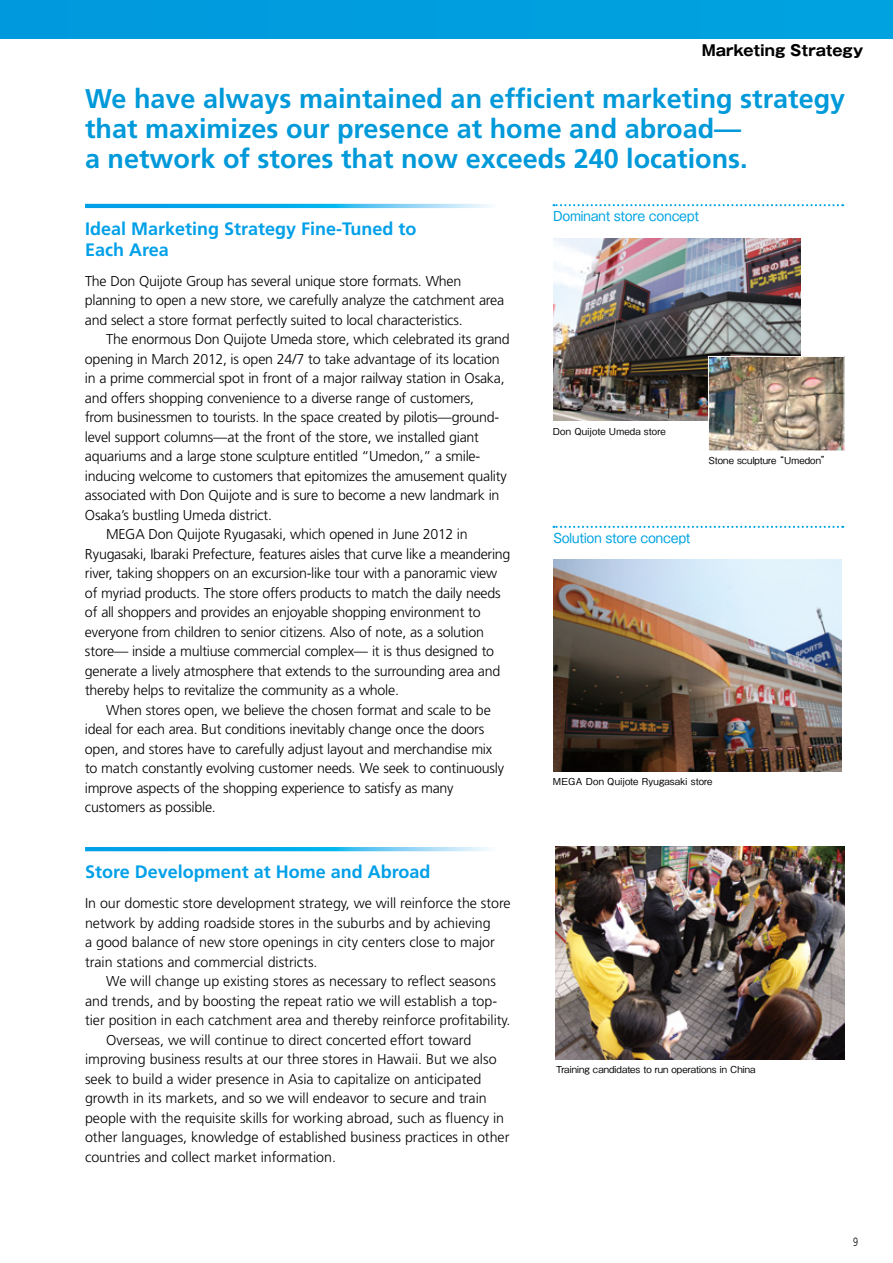
<style>
.page{position:relative;width:893px;height:1263px;background:#fff}
.page>*{position:absolute;margin:0;border:0;box-sizing:border-box;transform-origin:0 0}
.t1{font:700 27px/30px "Frutiger";color:#0099d9}
.t2{font:700 18px/21px "Frutiger";color:#00a0e8}
.t3{font:700 14.85px "Gothic MB101 Pro";color:#000}
.t4{font:300 14.25px/19.5px "Frutiger";letter-spacing:-.015em;color:#000}
.t5{font:12.75px "Gothic MB101 Pro";letter-spacing:-.035em;color:#00a4e0}
.t6{font:300 12px "Frutiger";color:#000;scale:.75 1}
.t7{font:500 9.6px "Gothic BBB Pro";letter-spacing:.005em;color:#000}
</style>
<div class="page">
<img style="left:553px;top:559px;width:289px;height:213px">
<svg style="left:553px;top:526px;width:290px;height:2px"></svg>
<img style="left:556px;top:847px;width:288px;height:212px">
<div style="left:0;top:0;width:893px;height:39px;background:#009ede"></div>
<img style="left:553px;top:238px;width:247px;height:183px">
<svg style="left:553px;top:204px;width:290px;height:2px"></svg>
<img style="left:710px;top:358px;width:133px;height:91px">
<div style="left:708px;top:356px;width:137px;height:95px;border:1px solid #fff"></div>
<svg style="left:85px;top:204px;width:405px;height:4px"></svg>
<svg style="left:85px;top:847px;width:405px;height:4px"></svg>
<p class="t3" style="left:702px;top:38px;width:163px">Marketing Strategy</p>
<h1 class="t1" style="left:85px;top:83px;width:762px">We have always maintained an efficient marketing strategy that maximizes our presence at home and abroad—<br>a network of stores that now exceeds 240 locations.</h1>
<p class="t2" style="left:85px;top:218px;width:333px">Ideal Marketing Strategy Fine-Tuned to<br>Each Area</p>
<p class="t4" style="left:85px;top:271px;width:421px">The Don Quijote Group has several unique store formats. When planning to open a new store, we carefully analyze the catchment area and select a store format perfectly suited to local characteristics.</p>
<p class="t4" style="left:106px;top:330px;width:405px">The enormous Don Quijote Umeda store, which celebrated its grand</p>
<p class="t4" style="left:85px;top:349px;width:416px">opening in March 2012, is open 24/7 to take advantage of its location</p>
<p class="t4" style="left:85px;top:369px;width:421px">in a prime commercial spot in front of a major railway station in Osaka,</p>
<p class="t4" style="left:85px;top:388px;width:391px">and offers shopping convenience to a diverse range of customers,</p>
<p class="t4" style="left:85px;top:408px;width:416px">from businessmen to tourists. In the space created by pilotis—ground-</p>
<p class="t4" style="left:85px;top:427px;width:396px">level support columns—at the front of the store, we installed giant</p>
<p class="t4" style="left:85px;top:447px;width:397px">aquariums and a large stone sculpture entitled “Umedon,” a smile-</p>
<p class="t4" style="left:85px;top:466px;width:423px">inducing welcome to customers that epitomizes the amusement quality</p>
<p class="t4" style="left:85px;top:486px;width:416px">associated with Don Quijote and is sure to become a new landmark in</p>
<p class="t4" style="left:85px;top:505px;width:189px">Osaka’s bustling Umeda district.</p>
<p class="t4" style="left:106px;top:525px;width:363px">MEGA Don Quijote Ryugasaki, which opened in June 2012 in</p>
<p class="t4" style="left:85px;top:544px;width:427px">Ryugasaki, Ibaraki Prefecture, features aisles that curve like a meandering</p>
<p class="t4" style="left:85px;top:564px;width:414px">river, taking shoppers on an excursion-like tour with a panoramic view</p>
<p class="t4" style="left:85px;top:583px;width:417px">of myriad products. The store offers products to match the daily needs</p>
<p class="t4" style="left:85px;top:603px;width:397px">of all shoppers and provides an enjoyable shopping environment to</p>
<p class="t4" style="left:85px;top:622px;width:401px">everyone from children to senior citizens. Also of note, as a solution</p>
<p class="t4" style="left:85px;top:642px;width:411px">store— inside a multiuse commercial complex— it is thus designed to</p>
<p class="t4" style="left:85px;top:661px;width:417px">generate a lively atmosphere that extends to the surrounding area and</p>
<p class="t4" style="left:85px;top:681px;width:315px">thereby helps to revitalize the community as a whole.</p>
<p class="t4" style="left:106px;top:700px;width:386px">When stores open, we believe the chosen format and scale to be</p>
<p class="t4" style="left:85px;top:720px;width:401px">ideal for each area. But conditions inevitably change once the doors</p>
<p class="t4" style="left:85px;top:739px;width:409px">open, and stores have to carefully adjust layout and merchandise mix</p>
<p class="t4" style="left:85px;top:759px;width:421px">to match constantly evolving customer needs. We seek to continuously</p>
<p class="t4" style="left:85px;top:778px;width:370px">improve aspects of the shopping experience to satisfy as many</p>
<p class="t4" style="left:85px;top:798px;width:132px">customers as possible.</p>
<p class="t2" style="left:85px;top:861px;width:347px">Store Development at Home and Abroad</p>
<p class="t4" style="left:85px;top:893px;width:427px">In our domestic store development strategy, we will reinforce the store network by adding roadside stores in the suburbs and by achieving<br>a good balance of new store openings in city centers close to major train stations and commercial districts.</p>
<p class="t4" style="left:106px;top:971px;width:391px">We will change up existing stores as necessary to reflect seasons</p>
<p class="t4" style="left:85px;top:991px;width:414px">and trends, and by boosting the repeat ratio we will establish a top-</p>
<p class="t4" style="left:85px;top:1010px;width:427px">tier position in each catchment area and thereby reinforce profitability.</p>
<p class="t4" style="left:106px;top:1030px;width:366px">Overseas, we will continue to direct concerted effort toward</p>
<p class="t4" style="left:85px;top:1049px;width:413px">improving business results at our three stores in Hawaii. But we also</p>
<p class="t4" style="left:85px;top:1069px;width:398px">seek to build a wider presence in Asia to capitalize on anticipated</p>
<p class="t4" style="left:85px;top:1088px;width:403px">growth in its markets, and so we will endeavor to secure and train</p>
<p class="t4" style="left:85px;top:1108px;width:421px">people with the requisite skills for working abroad, such as fluency in</p>
<p class="t4" style="left:85px;top:1127px;width:426px">other languages, knowledge of established business practices in other</p>
<p class="t4" style="left:85px;top:1147px;width:252px">countries and collect market information.</p>
<p class="t5" style="left:553px;top:205px;width:147px">Dominant store concept</p>
<p class="t7" style="left:553px;top:424px;width:114px">Don Quijote Umeda store</p>
<p class="t7" style="left:708px;top:452px;width:124px">Stone sculpture “Umedon”</p>
<p class="t5" style="left:553px;top:527px;width:139px">Solution store concept</p>
<p class="t7" style="left:553px;top:774px;width:161px">MEGA Don Quijote Ryugasaki store</p>
<p class="t7" style="left:556px;top:1061px;width:201px">Training candidates to run operations in China</p>
<p class="t6" style="left:853px;top:1235px;width:8px">9</p>
</div>
